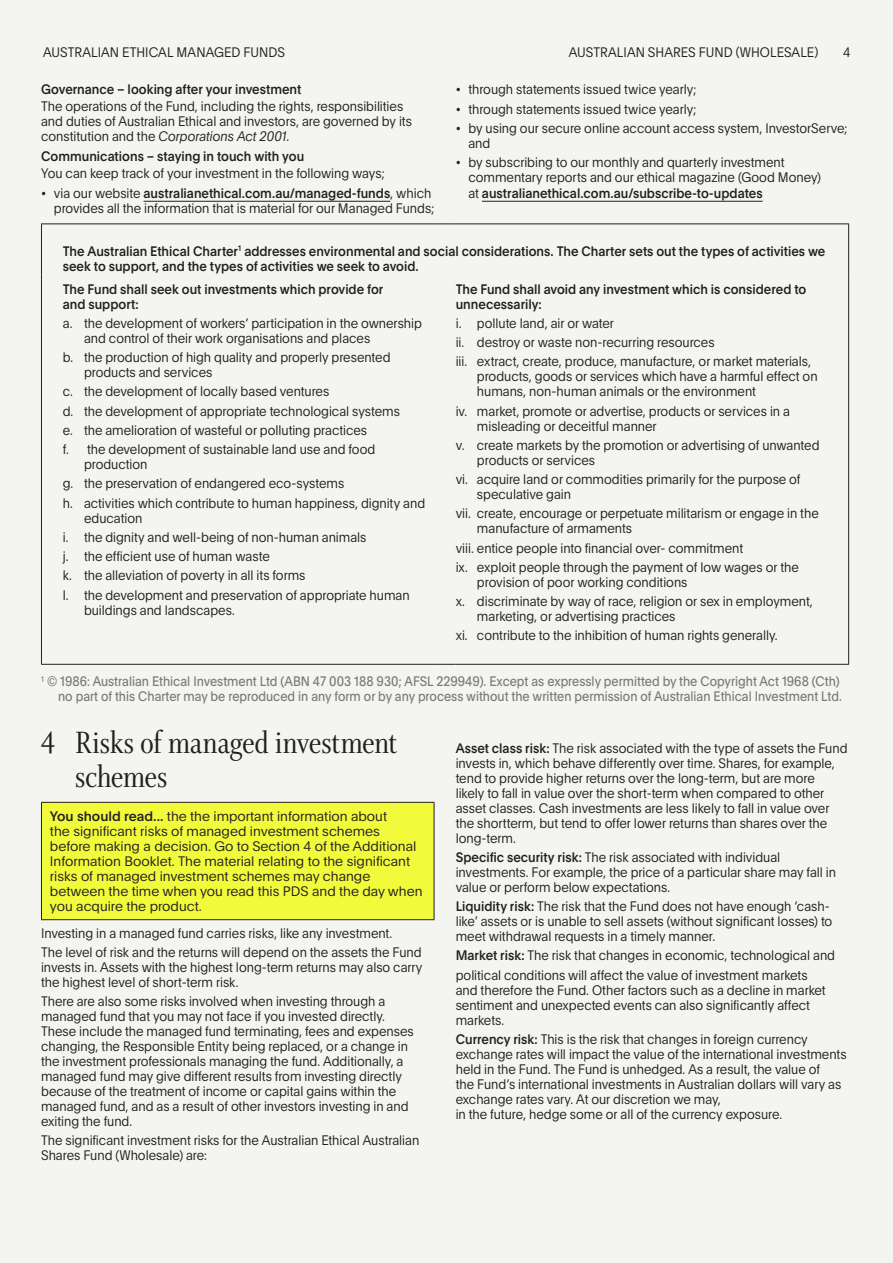
<style>
.page{position:relative;width:893px;height:1263px;background:#f4f5f0}
.page>*{position:absolute;margin:0;border:0;box-sizing:border-box;transform-origin:0 0}
._2__Primary_headline{font:33px/34.5px "Whitman Display Condensed";color:#231f20}
._5__Body_copy{font:300 13.5px/15px "Plain";color:#231f20;scale:.93 1}
._5__Body_copy-2{font:500 13.5px/15px "Plain";color:#231f20;scale:.93 1}
._11__Mini_table_data{font:300 13.5px/15px "Plain";color:#231f20}
._12__disclaimer{font:13.5px/15px "Plain";color:#797a7c;text-align:right;scale:.9 1}
.s1{font-style:italic}
.s2{font-weight:500}
</style>
<div class="page">
<hr style="left:144px;top:201px;width:246px;height:1px;background:#231f20">
<hr style="left:482px;top:201px;width:281px;height:1px;background:#231f20">
<hr style="left:41px;top:223px;width:393px;height:1px;background:#231f20">
<hr style="left:41px;top:224px;width:1px;height:51px;background:#231f20">
<svg style="left:434px;top:223px;width:22px;height:1px"></svg>
<hr style="left:456px;top:223px;width:393px;height:1px;background:#231f20">
<hr style="left:848px;top:224px;width:1px;height:51px;background:#231f20">
<hr style="left:41px;top:275px;width:1px;height:389px;background:#231f20">
<hr style="left:848px;top:275px;width:1px;height:389px;background:#231f20">
<hr style="left:41px;top:664px;width:393px;height:1px;background:#231f20">
<svg style="left:434px;top:664px;width:22px;height:1px"></svg>
<hr style="left:456px;top:664px;width:393px;height:1px;background:#231f20">
<div style="left:41px;top:802px;width:393px;height:118px;background:#f1fa3b"></div>
<hr style="left:41px;top:802px;width:393px;height:1px;background:#231f20">
<hr style="left:41px;top:803px;width:1px;height:116px;background:#231f20">
<hr style="left:434px;top:803px;width:1px;height:116px;background:#231f20">
<hr style="left:41px;top:919px;width:393px;height:1px;background:#231f20">
<p class="_5__Body_copy" style="left:43px;top:44px;width:262px">AUSTRALIAN ETHICAL MANAGED FUNDS</p>
<p class="_5__Body_copy" style="left:569px;top:44px;width:270px">AUSTRALIAN SHARES FUND (WHOLESALE)</p>
<p class="_5__Body_copy" style="left:843px;top:44px;width:9px">4</p>
<h3 class="_5__Body_copy-2" style="left:41px;top:81px;width:281px">Governance – looking after your investment</h3>
<p class="_5__Body_copy" style="left:41px;top:98px;width:400px">The operations of the Fund, including the rights, responsibilities and duties of Australian Ethical and investors, are governed by its constitution and the <span class="s1">Corporations Act 2001</span>.</p>
<h3 class="_5__Body_copy-2" style="left:41px;top:148px;width:284px">Communications – staying in touch with you</h3>
<p class="_5__Body_copy" style="left:41px;top:165px;width:371px">You can keep track of your investment in the following ways;</p>
<p class="_5__Body_copy" style="left:41px;top:185px;width:424px;text-align:right">• via our website <span class="s2">australianethical.com.au/managed-funds</span>, which provides all the information that is material for our Managed Funds;</p>
<p class="_5__Body_copy" style="left:456px;top:81px;width:260px">• through statements issued twice yearly;</p>
<p class="_5__Body_copy" style="left:456px;top:101px;width:260px">• through statements issued twice yearly;</p>
<p class="_5__Body_copy" style="left:468px;top:120px;width:409px;text-indent:-13px">• by using our secure online account access system, InvestorServe; and</p>
<p class="_5__Body_copy" style="left:468px;top:154px;width:381px;line-height:15.6px;text-indent:-13px">• by subscribing to our monthly and quarterly investment commentary reports and our ethical magazine (Good Money) at <span class="s2">australianethical.com.au/subscribe-to-updates</span></p>
<p class="_5__Body_copy-2" style="left:63px;top:242px;width:821px">The Australian Ethical Charter<sup>1</sup> addresses environmental and social considerations. The Charter sets out the types of activities we seek to support, and the types of activities we seek to avoid.</p>
<p class="_5__Body_copy-2" style="left:63px;top:281px;width:346px">The Fund shall seek out investments which provide for and support:</p>
<p class="_5__Body_copy" style="left:84px;top:315px;width:365px;text-indent:-21px">a. the development of workers’ participation in the ownership and control of their work organisations and places</p>
<p class="_5__Body_copy" style="left:84px;top:349px;width:331px;text-indent:-21px">b. the production of high quality and properly presented products and services</p>
<p class="_5__Body_copy" style="left:63px;top:383px;width:288px">c. the development of locally based ventures</p>
<p class="_5__Body_copy" style="left:63px;top:403px;width:364px">d. the development of appropriate technological systems</p>
<p class="_5__Body_copy" style="left:63px;top:422px;width:329px">e. the amelioration of wasteful or polluting practices</p>
<p class="_5__Body_copy" style="left:84px;top:441px;width:315px;text-indent:-21px">f. the development of sustainable land use and food production</p>
<p class="_5__Body_copy" style="left:63px;top:475px;width:304px">g. the preservation of endangered eco-systems</p>
<p class="_5__Body_copy" style="left:84px;top:495px;width:368px;text-indent:-21px">h. activities which contribute to human happiness, dignity and education</p>
<p class="_5__Body_copy" style="left:63px;top:529px;width:328px">i. the dignity and well-being of non-human animals</p>
<p class="_5__Body_copy" style="left:63px;top:548px;width:224px">j. the efficient use of human waste</p>
<p class="_5__Body_copy" style="left:63px;top:567px;width:262px">k. the alleviation of poverty in all its forms</p>
<p class="_5__Body_copy" style="left:84px;top:587px;width:352px;text-indent:-21px">l. the development and preservation of appropriate human buildings and landscapes.</p>
<p class="_5__Body_copy-2" style="left:456px;top:281px;width:379px">The Fund shall avoid any investment which is considered to unnecessarily:</p>
<p class="_5__Body_copy" style="left:456px;top:315px;width:172px">i. pollute land, air or water</p>
<p class="_5__Body_copy" style="left:456px;top:334px;width:280px">ii. destroy or waste non-recurring resources</p>
<p class="_5__Body_copy" style="left:477px;top:353px;width:368px;text-indent:-21px">iii. extract, create, produce, manufacture, or market materials, products, goods or services which have a harmful effect on humans, non-human animals or the environment</p>
<p class="_5__Body_copy" style="left:477px;top:403px;width:338px;text-indent:-21px">iv. market, promote or advertise, products or services in a misleading or deceitful manner</p>
<p class="_5__Body_copy" style="left:477px;top:437px;width:370px;text-indent:-21px">v. create markets by the promotion or advertising of unwanted products or services</p>
<p class="_5__Body_copy" style="left:477px;top:471px;width:349px;text-indent:-21px">vi. acquire land or commodities primarily for the purpose of speculative gain</p>
<p class="_5__Body_copy" style="left:477px;top:505px;width:369px;text-indent:-21px">vii. create, encourage or perpetuate militarism or engage in the manufacture of armaments</p>
<p class="_5__Body_copy" style="left:456px;top:540px;width:311px">viii. entice people into financial over- commitment</p>
<p class="_5__Body_copy" style="left:477px;top:559px;width:348px;text-indent:-21px">ix. exploit people through the payment of low wages or the provision of poor working conditions</p>
<p class="_5__Body_copy" style="left:477px;top:593px;width:363px;text-indent:-21px">x. discriminate by way of race, religion or sex in employment, marketing, or advertising practices</p>
<p class="_5__Body_copy" style="left:456px;top:627px;width:348px">xi. contribute to the inhibition of human rights generally.</p>
<p class="_12__disclaimer" style="left:41px;top:673px;width:891px"><sup>1</sup> © 1986: Australian Ethical Investment Ltd (ABN 47 003 188 930; AFSL 229949). Except as expressly permitted by the Copyright Act 1968 (Cth) no part of this Charter may be reproduced in any form or by any process without the written permission of Australian Ethical Investment Ltd.</p>
<p class="_2__Primary_headline" style="left:75px;top:726px;width:324px;text-indent:-34px">4 Risks of managed investment schemes</p>
<p class="_11__Mini_table_data" style="left:50px;top:808px;width:374px"><span class="s2">You should read...</span> the the important information about<br>the significant risks of managed investment schemes before making a decision. Go to Section 4 of the Additional Information Booklet. The material relating to the significant risks of managed investment schemes may change between the time when you read this PDS and the day when you acquire the product.</p>
<p class="_5__Body_copy" style="left:41px;top:924px;width:379px">Investing in a managed fund carries risks, like any investment.</p>
<p class="_5__Body_copy" style="left:41px;top:944px;width:412px;text-align:justify">The level of risk and the returns will depend on the assets the Fund invests in. Assets with the highest long-term returns may also carry the highest level of short-term risk.</p>
<p class="_5__Body_copy" style="left:41px;top:993px;width:402px">There are also some risks involved when investing through a managed fund that you may not face if you invested directly.<br>These include the managed fund terminating, fees and expenses changing, the Responsible Entity being replaced, or a change in the investment professionals managing the fund. Additionally, a managed fund may give different results from investing directly because of the treatment of income or capital gains within the managed fund, and as a result of other investors investing in and exiting the fund.</p>
<p class="_5__Body_copy" style="left:41px;top:1132px;width:408px">The significant investment risks for the Australian Ethical Australian<br>Shares Fund (Wholesale) are:</p>
<p class="_5__Body_copy" style="left:456px;top:740px;width:423px"><span class="s2">Asset class risk:</span> The risk associated with the type of assets the Fund invests in, which behave differently over time. Shares, for example, tend to provide higher returns over the long-term, but are more<br>likely to fall in value over the short-term when compared to other asset classes. Cash investments are less likely to fall in value over the shortterm, but tend to offer lower returns than shares over the long-term.</p>
<p class="_5__Body_copy" style="left:456px;top:849px;width:410px"><span class="s2">Specific security risk:</span> The risk associated with individual investments. For example, the price of a particular share may fall in value or perform below expectations.</p>
<p class="_5__Body_copy" style="left:456px;top:898px;width:407px"><span class="s2">Liquidity risk:</span> The risk that the Fund does not have enough ‘cash&shy;like’ assets or is unable to sell assets (without significant losses) to meet withdrawal requests in a timely manner.</p>
<p class="_5__Body_copy" style="left:456px;top:947px;width:409px"><span class="s2">Market risk:</span> The risk that changes in economic, technological and</p>
<p class="_5__Body_copy" style="left:456px;top:967px;width:399px">political conditions will affect the value of investment markets and therefore the Fund. Other factors such as a decline in market sentiment and unexpected events can also significantly affect markets.</p>
<p class="_5__Body_copy" style="left:456px;top:1031px;width:422px"><span class="s2">Currency risk:</span> This is the risk that changes in foreign currency exchange rates will impact the value of the international investments held in the Fund. The Fund is unhedged. As a result, the value of<br>the Fund’s international investments in Australian dollars will vary as exchange rates vary. At our discretion we may,<br>in the future, hedge some or all of the currency exposure.</p>
</div>
